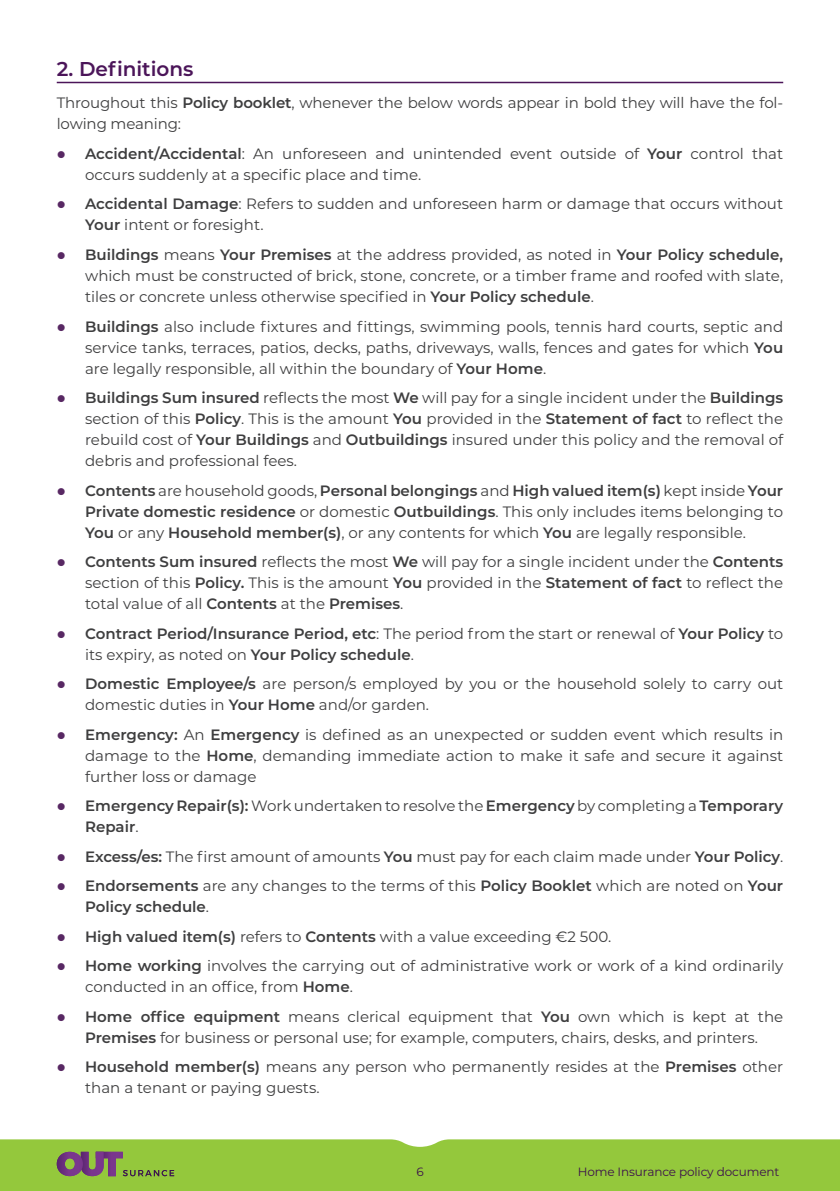
<style>
.page{position:relative;width:840px;height:1191px;background:#fff}
.page>*{position:absolute;margin:0;border:0;box-sizing:border-box;transform-origin:0 0}
.Heading_2{font:600 20px "Montserrat";color:#4b1559}
.t1{font:15px/21px "Montserrat";color:#3e3e3f}
.t2{font:600 15px/21px "Montserrat";color:#3e3e3f}
.t3{font:12px "Montserrat";letter-spacing:-.01em;color:#3c114b}
.s1{font-weight:600}
.s2{font-weight:400}
</style>
<div class="page">
<div style="left:0;top:1139px;width:839px;height:52px;background:#94c83c"></div>
<svg style="left:57px;top:1151px;width:117px;height:25px"></svg>
<hr style="left:57px;top:82px;width:725px;height:1px;background:#4b1559">
<p class="Heading_2" style="left:57px;top:55px;width:138px">2. Definitions</p>
<p class="t1" style="left:57px;top:92px;width:727px">Throughout this <span class="s1">Policy booklet</span>, whenever the below words appear in bold they will have the fol&shy;lowing meaning:</p>
<p class="t1" style="left:85px;top:143px;width:699px"><span class="s1">Accident/Accidental</span>: An unforeseen and unintended event outside of <span class="s1">Your</span> control that occurs suddenly at a specific place and time.</p>
<p class="t1" style="left:85px;top:193px;width:699px"><span class="s1">Accidental Damage</span>: Refers to sudden and unforeseen harm or damage that occurs without<br><span class="s1">Your</span> intent or foresight.</p>
<p class="t1" style="left:85px;top:244px;width:699px;text-align:justify"><span class="s1">Buildings</span> means <span class="s1">Your Premises</span> at the address provided, as noted in <span class="s1">Your Policy schedule, </span>which must be constructed of brick, stone, concrete, or a timber frame and roofed with slate, tiles or concrete unless otherwise specified in <span class="s1">Your Policy schedule</span>.</p>
<p class="t1" style="left:85px;top:315px;width:699px;text-align:justify"><span class="s1">Buildings</span> also include fixtures and fittings, swimming pools, tennis hard courts, septic and service tanks, terraces, patios, decks, paths, driveways, walls, fences and gates for which <span class="s1">You </span>are legally responsible, all within the boundary of <span class="s1">Your Home</span>.</p>
<p class="t1" style="left:85px;top:387px;width:699px;text-align:justify"><span class="s1">Buildings Sum insured</span> reflects the most <span class="s1">We</span> will pay for a single incident under the <span class="s1">Buildings </span>section of this <span class="s1">Policy</span>. This is the amount <span class="s1">You</span> provided in the <span class="s1">Statement of fact</span> to reflect the rebuild cost of <span class="s1">Your Buildings</span> and <span class="s1">Outbuildings</span> insured under this policy and the removal of debris and professional fees.</p>
<p class="t1" style="left:85px;top:479px;width:699px;text-align:justify"><span class="s1">Contents</span> are household goods, <span class="s1">Personal belongings</span> and <span class="s1">High valued item(s)</span> kept inside <span class="s1">Your Private domestic residence</span> or domestic <span class="s1">Outbuildings</span>. This only includes items belonging to <span class="s1">You</span> or any <span class="s1">Household member(s)</span>, or any contents for which <span class="s1">You</span> are legally responsible.</p>
<p class="t1" style="left:85px;top:551px;width:699px;text-align:justify"><span class="s1">Contents Sum insured</span> reflects the most <span class="s1">We</span> will pay for a single incident under the <span class="s1">Contents </span>section of this <span class="s1">Policy.</span> This is the amount <span class="s1">You</span> provided in the <span class="s1">Statement of fact</span> to reflect the total value of all <span class="s1">Contents</span> at the <span class="s1">Premises</span>.</p>
<p class="t2" style="left:85px;top:622px;width:699px">Contract Period/Insurance Period, etc<span class="s2">: The period from the start or renewal of</span> Your Policy <span class="s2">to its expiry, as noted on</span> Your Policy schedule<span class="s2">.</span></p>
<p class="t1" style="left:85px;top:673px;width:699px"><span class="s1">Domestic Employee/s</span> are person/s employed by you or the household solely to carry out domestic duties in <span class="s1">Your Home</span> and/or garden.</p>
<p class="t1" style="left:85px;top:723px;width:699px;text-align:justify"><span class="s1">Emergency:</span> An <span class="s1">Emergency</span> is defined as an unexpected or sudden event which results in damage to the <span class="s1">Home</span>, demanding immediate action to make it safe and secure it against further loss or damage</p>
<p class="t2" style="left:85px;top:794px;width:699px">Emergency Repair(s): <span class="s2">Work undertaken to resolve the</span> Emergency <span class="s2">by completing a</span> Temporary<br>Repair<span class="s2">.</span></p>
<p class="t1" style="left:85px;top:845px;width:699px"><span class="s1">Excess/es:</span> The first amount of amounts <span class="s1">You</span> must pay for each claim made under <span class="s1">Your Policy</span>.</p>
<p class="t1" style="left:85px;top:875px;width:699px"><span class="s1">Endorsements</span> are any changes to the terms of this <span class="s1">Policy Booklet</span> which are noted on <span class="s1">Your<br>Policy schedule</span>.</p>
<p class="t1" style="left:85px;top:925px;width:527px"><span class="s1">High valued item(s)</span> refers to <span class="s1">Contents</span> with a value exceeding €2 500.</p>
<p class="t1" style="left:85px;top:955px;width:699px"><span class="s1">Home working</span> involves the carrying out of administrative work or work of a kind ordinarily conducted in an office, from <span class="s1">Home</span>.</p>
<p class="t1" style="left:85px;top:1005px;width:699px"><span class="s1">Home office equipment</span> means clerical equipment that <span class="s1">You</span> own which is kept at the<br><span class="s1">Premises</span> for business or personal use; for example, computers, chairs, desks, and printers.</p>
<p class="t1" style="left:85px;top:1056px;width:699px"><span class="s1">Household member(s)</span> means any person who permanently resides at the <span class="s1">Premises</span> other than a tenant or paying guests.</p>
<p class="t3" style="left:416px;top:1163px;width:9px">6</p>
<p class="t3" style="left:577px;top:1163px;width:203px">Home Insurance policy document</p>
</div>
